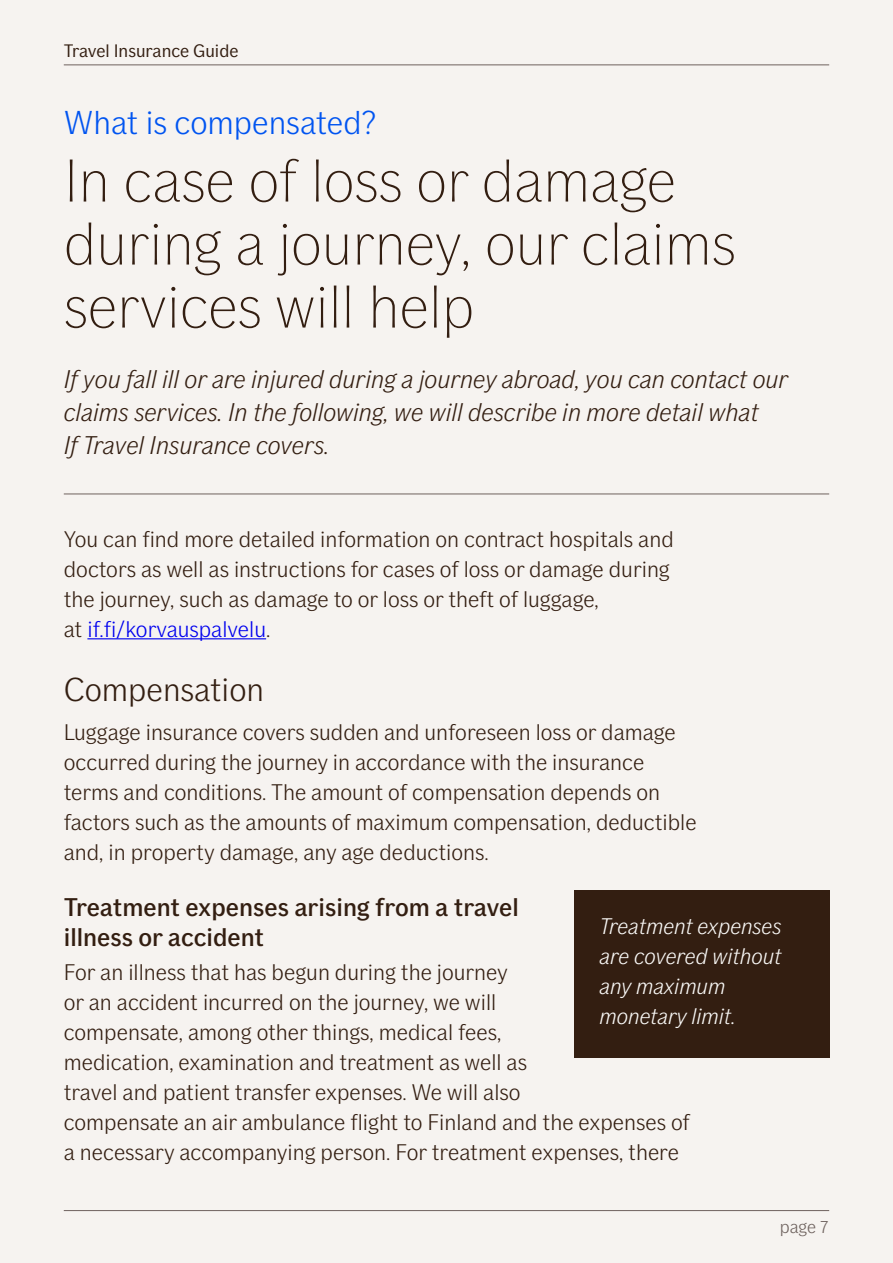
<style>
.page{position:relative;width:893px;height:1263px;background:#f6f3f0}
.page>*{position:absolute;margin:0;border:0;box-sizing:border-box;transform-origin:0 0}
.t1{font:100 60px/63px "If Sans";color:#331e11}
.t2{font:300 33px "If Sans";color:#0054f0}
.t3{font:300 33px "If Sans";color:#331e11}
.t4{font:italic 300 25.5px/33px "If Sans";color:#331e11}
.t5{font:500 25.5px/30px "If Sans";color:#331e11}
.t6{font:300 22.5px/30px "If Sans";color:#331e11}
.t7{font:italic 300 22.5px/30px "If Sans";color:#faf9f7}
.t8{font:18px "If Sans";color:#331e11}
.t9{font:300 18px "If Sans";color:#6e625e}
.s1{color:#00e}
</style>
<div class="page">
<hr style="left:64px;top:64px;width:765px;height:1px;background:#6e625e">
<hr style="left:64px;top:1210px;width:765px;height:1px;background:#6e625e">
<hr style="left:64px;top:494px;width:765px;height:1px;background:#6e625e">
<hr style="left:87px;top:638px;width:179px;height:1px;background:#00e">
<div style="left:574px;top:891px;width:255px;height:167px;background:#331e11"></div>
<p class="t8" style="left:64px;top:40px;width:176px">Travel Insurance Guide</p>
<h2 class="t2" style="left:64px;top:104px;width:314px">What is compensated?</h2>
<h1 class="t1" style="left:64px;top:149px;width:673px">In case of loss or damage during a journey, our claims services will help</h1>
<p class="t4" style="left:64px;top:362px;width:726px">If you fall ill or are injured during a journey abroad, you can contact our claims services. In the following, we will describe in more detail what<br>If Travel Insurance covers.</p>
<p class="t6" style="left:64px;top:524px;width:611px">You can find more detailed information on contract hospitals and doctors as well as instructions for cases of loss or damage during the journey, such as damage to or loss or theft of luggage,<br>at <span class="s1">if.fi/korvauspalvelu</span>.</p>
<h2 class="t3" style="left:64px;top:671px;width:202px">Compensation</h2>
<p class="t6" style="left:64px;top:717px;width:634px">Luggage insurance covers sudden and unforeseen loss or damage occurred during the journey in accordance with the insurance terms and conditions. The amount of compensation depends on factors such as the amounts of maximum compensation, deductible and, in property damage, any age deductions.</p>
<p class="t5" style="left:64px;top:892px;width:457px">Treatment expenses arising from a travel illness or accident</p>
<p class="t6" style="left:64px;top:957px;width:628px">For an illness that has begun during the journey<br>or an accident incurred on the journey, we will<br>compensate, among other things, medical fees,<br>medication, examination and treatment as well as<br>travel and patient transfer expenses. We will also<br>compensate an air ambulance flight to Finland and the expenses of a necessary accompanying person. For treatment expenses, there</p>
<p class="t7" style="left:600px;top:911px;width:184px">Treatment expenses are covered without any maximum monetary limit.</p>
<p class="t9" style="left:780px;top:1217px;width:50px">page 7</p>
</div>
